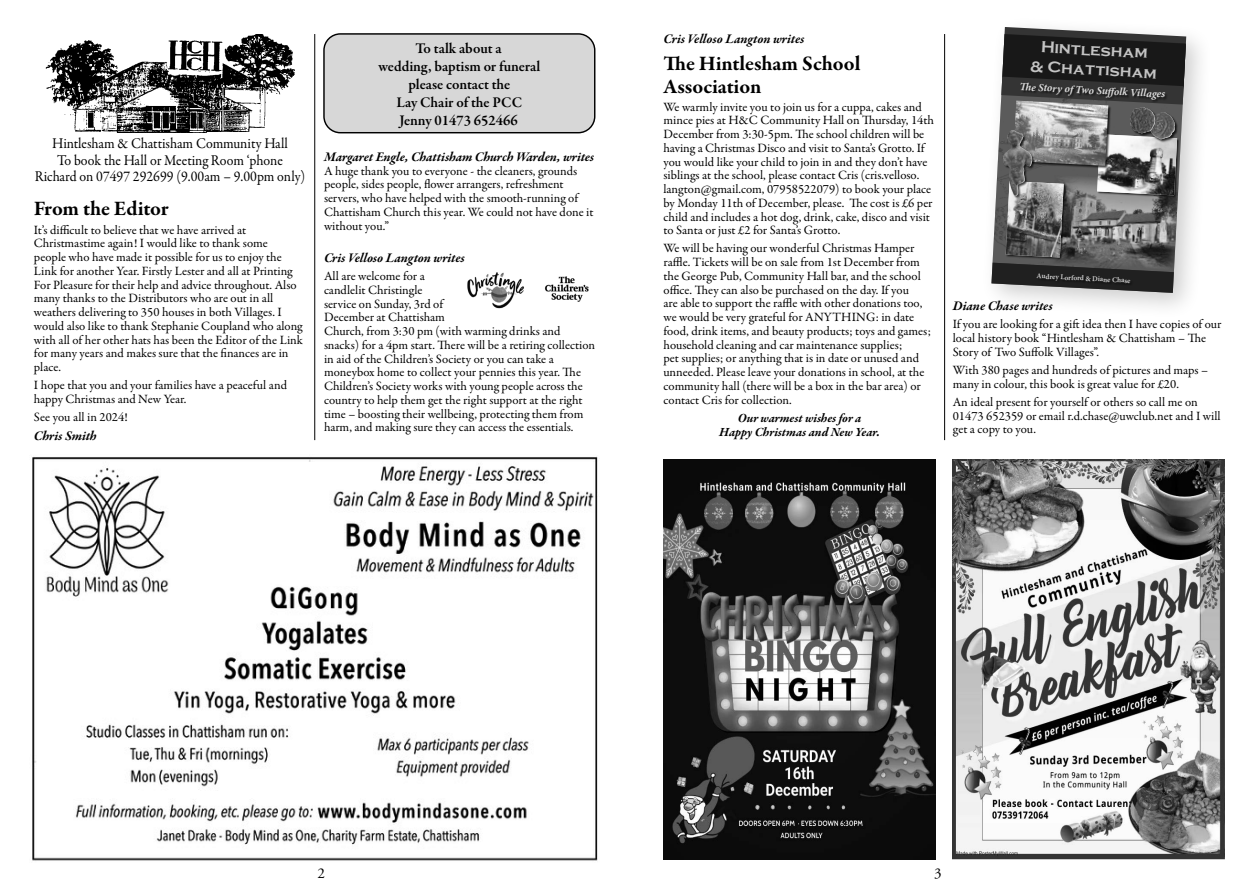
<style>
.page{position:relative;width:1259px;height:893px;background:#fff}
.page>*{position:absolute;margin:0;border:0;box-sizing:border-box;transform-origin:0 0}
.t1{font:700 21px/22.6px "Garamond Premr Pro";letter-spacing:-.01em;color:#000}
.t2{font:16.35px/19.6px "Copperplate Bold DTC";color:#c4c4c4;text-align:center}
.t3{font:15px/16.5px "Garamond Premr Pro";color:#000;text-align:center;scale:.93 1}
.t4{font:600 15px/18px "Garamond Premr Pro";color:#000;text-align:center}
.t5{font:15px "Adobe Garamond Pro";color:#000}
.t6{font:italic 700 13.5px "Garamond Premr Pro";letter-spacing:-.005em;color:#000}
.t7{font:12.75px/13.8px "Garamond Premr Pro";color:#000}
.t8{font:italic 700 12.75px/13.8px "Garamond Premr Pro";color:#000;text-align:center}
.t9{font:italic 700 10.95px "Minion Pro";color:#dcdcdc}
.t10{font:600 7.35px "Minion Pro";color:#dcdcdc}
</style>
<div class="page">
<img style="left:32px;top:456px;width:566px;height:405px">
<hr style="left:314px;top:34px;width:1px;height:406px;background:#000">
<hr style="left:944px;top:34px;width:1px;height:406px;background:#000">
<div style="left:324px;top:34px;width:271px;height:99px;background:#d7d7d7;border-radius:16px"></div>
<div style="left:323px;top:33px;width:272px;height:100px;border:1px solid #000;border-radius:16px"></div>
<img style="left:46px;top:34px;width:248px;height:99px">
<img style="left:467px;top:272px;width:122px;height:37px">
<img style="left:663px;top:459px;width:272px;height:400px">
<img style="left:952px;top:459px;width:273px;height:400px">
<div style="left:980px;top:16px;width:233px;height:304px;background:#000;opacity:.2"></div>
<svg style="left:991px;top:27px;width:195px;height:7px"></svg>
<svg style="left:991px;top:34px;width:195px;height:259px;background:#666"></svg>
<img style="left:1130px;top:107px;width:12px;height:23px">
<p class="t3" style="left:35px;top:136px;width:292px">Hintlesham &amp; Chattisham Community Hall<br>To book the Hall or Meeting Room ‘phone<br>Richard on 07497 292699 (9.00am – 9.00pm only)</p>
<h1 class="t1" style="left:34px;top:198px;width:136px">From the Editor</h1>
<p class="t7" style="left:34px;top:223px;width:271px">It’s difficult to believe that we have arrived at Christmastime again! I would like to thank some people who have made it possible for us to enjoy the Link for another Year. Firstly Lester and all at Printing For Pleasure for their help and advice throughout. Also many thanks to the Distributors who are out in all weathers delivering to 350 houses in both Villages. I would also like to thank Stephanie Coupland who along with all of her other hats has been the Editor of the Link for many years and makes sure that the finances are in place.</p>
<p class="t7" style="left:34px;top:378px;width:255px">I hope that you and your families have a peaceful and happy Christmas and New Year.</p>
<p class="t7" style="left:34px;top:410px;width:96px">See you all in 2024!</p>
<p class="t6" style="left:34px;top:427px;width:64px">Chris Smith</p>
<p class="t4" style="left:378px;top:39px;width:163px">To talk about a<br>wedding, baptism or funeral please contact the<br>Lay Chair of the PCC<br>Jenny 01473 652466</p>
<p class="t6" style="left:324px;top:148px;width:272px">Margaret Engle, Chattisham Church Warden, writes</p>
<p class="t7" style="left:324px;top:164px;width:271px">A huge thank you to everyone - the cleaners, grounds people, sides people, flower arrangers, refreshment servers, who have helped with the smooth-running of Chattisham Church this year. We could not have done it without you.”</p>
<p class="t6" style="left:324px;top:250px;width:142px">Cris Velloso Langton writes</p>
<p class="t7" style="left:324px;top:270px;width:273px">All are welcome for a<br>candlelit Christingle<br>service on Sunday, 3rd of<br>December at Chattisham<br>Church, from 3:30 pm (with warming drinks and snacks) for a 4pm start. There will be a retiring collection in aid of the Children’s Society or you can take a moneybox home to collect your pennies this year. The Children’s Society works with young people across the country to help them get the right support at the right time – boosting their wellbeing, protecting them from harm, and making sure they can access the essentials.</p>
<p class="t6" style="left:663px;top:30px;width:142px">Cris Velloso Langton writes</p>
<h1 class="t1" style="left:663px;top:52px;width:198px">The Hintlesham School<br>Association</h1>
<p class="t7" style="left:663px;top:100px;width:272px">We warmly invite you to join us for a cuppa, cakes and mince pies at H&amp;C Community Hall on Thursday, 14th December from 3:30-5pm. The school children will be having a Christmas Disco and visit to Santa’s Grotto. If you would like your child to join in and they don’t have siblings at the school, please contact Cris (cris.velloso. langton@gmail.com, 07958522079) to book your place by Monday 11th of December, please. The cost is £6 per child and includes a hot dog, drink, cake, disco and visit to Santa or just £2 for Santa’s Grotto.</p>
<p class="t7" style="left:663px;top:242px;width:269px">We will be having our wonderful Christmas Hamper raffle. Tickets will be on sale from 1st December from the George Pub, Community Hall bar, and the school office. They can also be purchased on the day. If you<br>are able to support the raffle with other donations too, we would be very grateful for ANYTHING: in date food, drink items, and beauty products; toys and games; household cleaning and car maintenance supplies;<br>pet supplies; or anything that is in date or unused and unneeded. Please leave your donations in school, at the community hall (there will be a box in the bar area) or contact Cris for collection.</p>
<p class="t8" style="left:719px;top:412px;width:162px">Our warmest wishes for a<br>Happy Christmas and New Year.</p>
<p class="t2" style="left:1032px;top:37px;width:128px;rotate:3deg">Hintlesham<br>&amp; Chattisham</p>
<p class="t9" style="left:1020px;top:79px;width:147px;rotate:3deg">Th e Story of Two Suff olk Villages</p>
<p class="t10" style="left:1037px;top:271px;width:95px;rotate:3deg">Audrey Lorford &amp; Diane Chase</p>
<p class="t6" style="left:952px;top:298px;width:101px">Diane Chase writes</p>
<p class="t7" style="left:952px;top:318px;width:270px">If you are looking for a gift idea then I have copies of our local history book “Hintlesham &amp; Chattisham – The<br>Story of Two Suffolk Villages”.</p>
<p class="t7" style="left:952px;top:363px;width:257px">With 380 pages and hundreds of pictures and maps – many in colour, this book is great value for £20.</p>
<p class="t7" style="left:952px;top:395px;width:269px">An ideal present for yourself or others so call me on<br>01473 652359 or email r.d.chase@uwclub.net and I will get a copy to you.</p>
<p class="t5" style="left:317px;top:865px;width:9px">2</p>
<p class="t5" style="left:934px;top:865px;width:9px">3</p>
</div>
